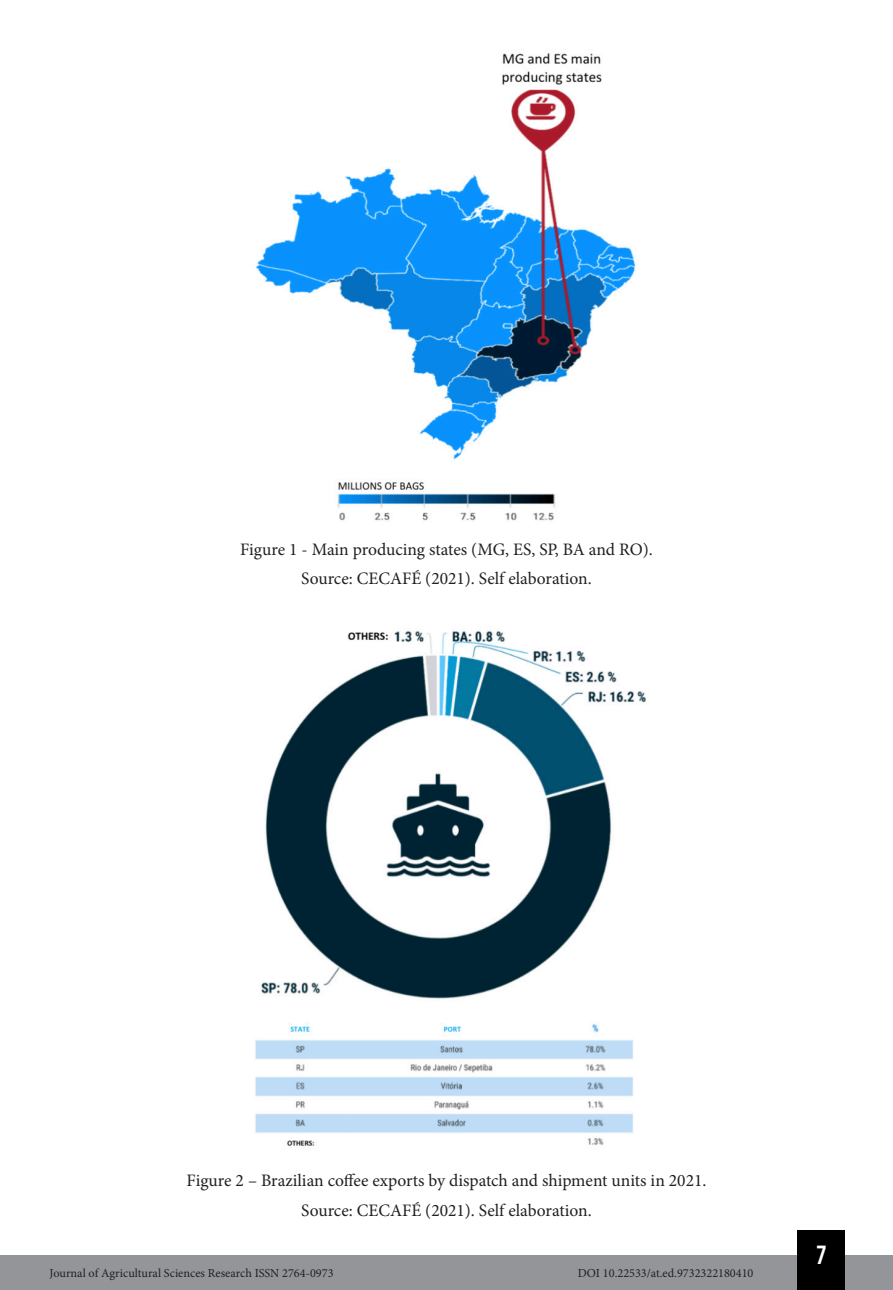
<style>
.page{position:relative;width:893px;height:1290px;background:#fff}
.page>*{position:absolute;margin:0;border:0;box-sizing:border-box;transform-origin:0 0}
.t1{font:26.25px "Bebas Kai";color:#fff}
.Info_Imagem{font:17.5px "Minion Pro";color:#231f20}
.t2{font:12.25px "Minion Pro";color:#231f20}
</style>
<div class="page">
<div style="left:0;top:1255px;width:893px;height:35px;background:#939598"></div>
<div style="left:797px;top:1230px;width:48px;height:60px;background:#000"></div>
<img style="left:255px;top:53px;width:381px;height:468px">
<img style="left:255px;top:630px;width:391px;height:516px">
<p class="Info_Imagem" style="left:240px;top:537px;width:414px">Figure 1 - Main producing states (MG, ES, SP, BA and RO).</p>
<p class="Info_Imagem" style="left:301px;top:567px;width:292px">Source: CECAFÉ (2021). Self elaboration.</p>
<p class="Info_Imagem" style="left:187px;top:1169px;width:521px">Figure 2 – Brazilian coffee exports by dispatch and shipment units in 2021.</p>
<p class="Info_Imagem" style="left:301px;top:1198px;width:292px">Source: CECAFÉ (2021). Self elaboration.</p>
<p class="t2" style="left:50px;top:1265px;width:285px">Journal of Agricultural Sciences Research ISSN 2764-0973</p>
<p class="t2" style="left:578px;top:1265px;width:177px">DOI 10.22533/at.ed.9732322180410</p>
<h1 class="t1" style="left:817px;top:1241px;width:11px">7</h1>
</div>
